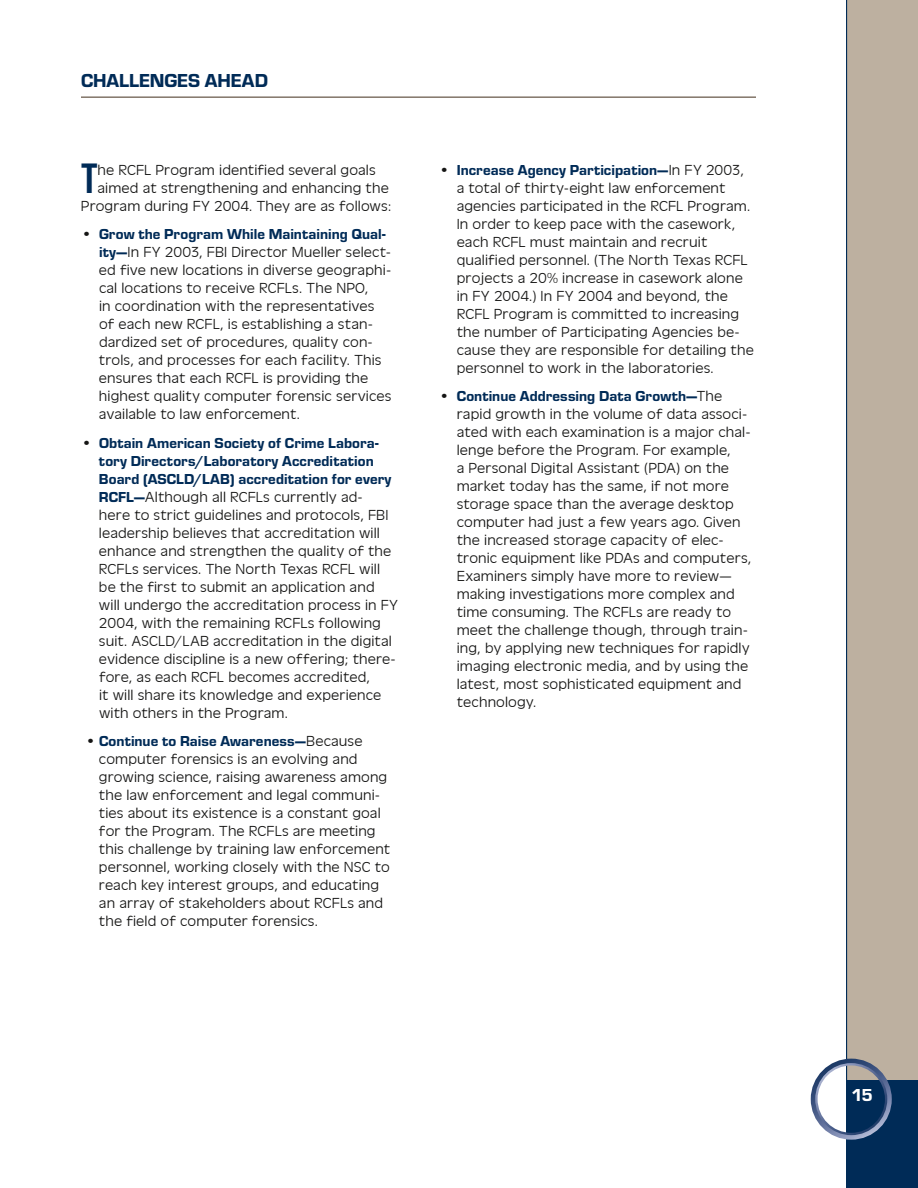
<style>
.page{position:relative;width:918px;height:1188px;background:#fff}
.page>*{position:absolute;margin:0;border:0;box-sizing:border-box;transform-origin:0 0}
.t1{font:700 38.55px "Agency FB";color:#002b57;scale:1.1 1}
.t2{font:19.5px "Eurostile T Heav";letter-spacing:-.005em;color:#002b57}
.t3{font:18px "Eurostile T Heav";color:#fff}
.t4{font:15px/18px "Antique Oli T Ligh";letter-spacing:.005em;color:#151514;scale:1.1 1}
.t5{font:15px/18px "Eurostile T Heav";letter-spacing:.005em;color:#002b57}
.s1{font-family:"Antique Oli T Ligh";color:#151514}
.s2{font-family:"Eurostile T Heav";color:#002b57}
</style>
<div class="page">
<div style="left:847px;top:0;width:71px;height:1188px;background:#bdb0a0"></div>
<div style="left:847px;top:1080px;width:71px;height:108px;background:#002b57"></div>
<hr style="left:846px;top:0;width:1px;height:1188px;background:#002b57">
<hr style="left:81px;top:96px;width:675px;height:2px;background:#827568">
<div style="left:812px;top:1059px;width:79px;height:80px;border:6px solid #fff;border-radius:50%"></div>
<div style="left:811px;top:1059px;width:81px;height:81px;border:4px solid #fff;border-radius:50%"></div>
<h2 class="t2" style="left:81px;top:70px;width:188px">CHALLENGES AHEAD</h2>
<h1 class="t1" style="left:81px;top:154px;width:17px">T</h1>
<p class="t4" style="left:98px;top:161px;width:254px">he RCFL Program identified several goals</p>
<p class="t4" style="left:98px;top:179px;width:266px">aimed at strengthening and enhancing the</p>
<p class="t4" style="left:81px;top:197px;width:283px">Program during FY 2004. They are as follows:</p>
<p class="t5" style="left:81px;top:225px;width:306px"><span class="s1">•</span> Grow the Program While Maintaining Qual-</p>
<p class="t4" style="left:99px;top:244px;width:267px"><span class="s2">ity—</span>In FY 2003, FBI Director Mueller select&shy;ed five new locations in diverse geographi&shy;cal locations to receive RCFLs. The NPO,<br>in coordination with the representatives of each new RCFL, is establishing a stan&shy;dardized set of procedures, quality con&shy;trols, and processes for each facility. This ensures that each RCFL is providing the highest quality computer forensic services available to law enforcement.</p>
<p class="t5" style="left:99px;top:434px;width:294px;text-indent:-18px"><span class="s1">•</span> Obtain American Society of Crime Labora&shy;tory Directors/Laboratory Accreditation<br>Board (ASCLD/LAB) accreditation for every</p>
<p class="t4" style="left:99px;top:488px;width:274px"><span class="s2">RCFL—</span>Although all RCFLs currently ad-<br>here to strict guidelines and protocols, FBI leadership believes that accreditation will enhance and strengthen the quality of the RCFLs services. The North Texas RCFL will be the first to submit an application and will undergo the accreditation process in FY 2004, with the remaining RCFLs following suit. ASCLD/LAB accreditation in the digital evidence discipline is a new offering; there&shy;fore, as each RCFL becomes accredited,<br>it will share its knowledge and experience with others in the Program.</p>
<p class="t5" style="left:85px;top:732px;width:279px"><span class="s1">•</span> Continue to Raise Awareness—<span class="s1">Because</span></p>
<p class="t4" style="left:99px;top:751px;width:266px">computer forensics is an evolving and growing science, raising awareness among the law enforcement and legal communi&shy;ties about its existence is a constant goal for the Program. The RCFLs are meeting this challenge by training law enforcement personnel, working closely with the NSC to reach key interest groups, and educating an array of stakeholders about RCFLs and the field of computer forensics.</p>
<p class="t5" style="left:439px;top:161px;width:307px"><span class="s1">•</span> Increase Agency Participation—<span class="s1">In FY 2003,</span></p>
<p class="t4" style="left:457px;top:179px;width:272px">a total of thirty-eight law enforcement agencies participated in the RCFL Program.<br>In order to keep pace with the casework, each RCFL must maintain and recruit qualified personnel. (The North Texas RCFL projects a 20% increase in casework alone in FY 2004.) In FY 2004 and beyond, the RCFL Program is committed to increasing the number of Participating Agencies be&shy;cause they are responsible for detailing the personnel to work in the laboratories.</p>
<p class="t5" style="left:439px;top:387px;width:285px"><span class="s1">•</span> Continue Addressing Data Growth—<span class="s1">The</span></p>
<p class="t4" style="left:457px;top:406px;width:269px">rapid growth in the volume of data associ&shy;ated with each examination is a major chal&shy;lenge before the Program. For example,<br>a Personal Digital Assistant (PDA) on the market today has the same, if not more storage space than the average desktop computer had just a few years ago. Given the increased storage capacity of elec&shy;tronic equipment like PDAs and computers, Examiners simply have more to review— making investigations more complex and time consuming. The RCFLs are ready to meet the challenge though, through train&shy;ing, by applying new techniques for rapidly imaging electronic media, and by using the latest, most sophisticated equipment and technology.</p>
<p class="t3" style="left:852px;top:1085px;width:23px">15</p>
</div>
